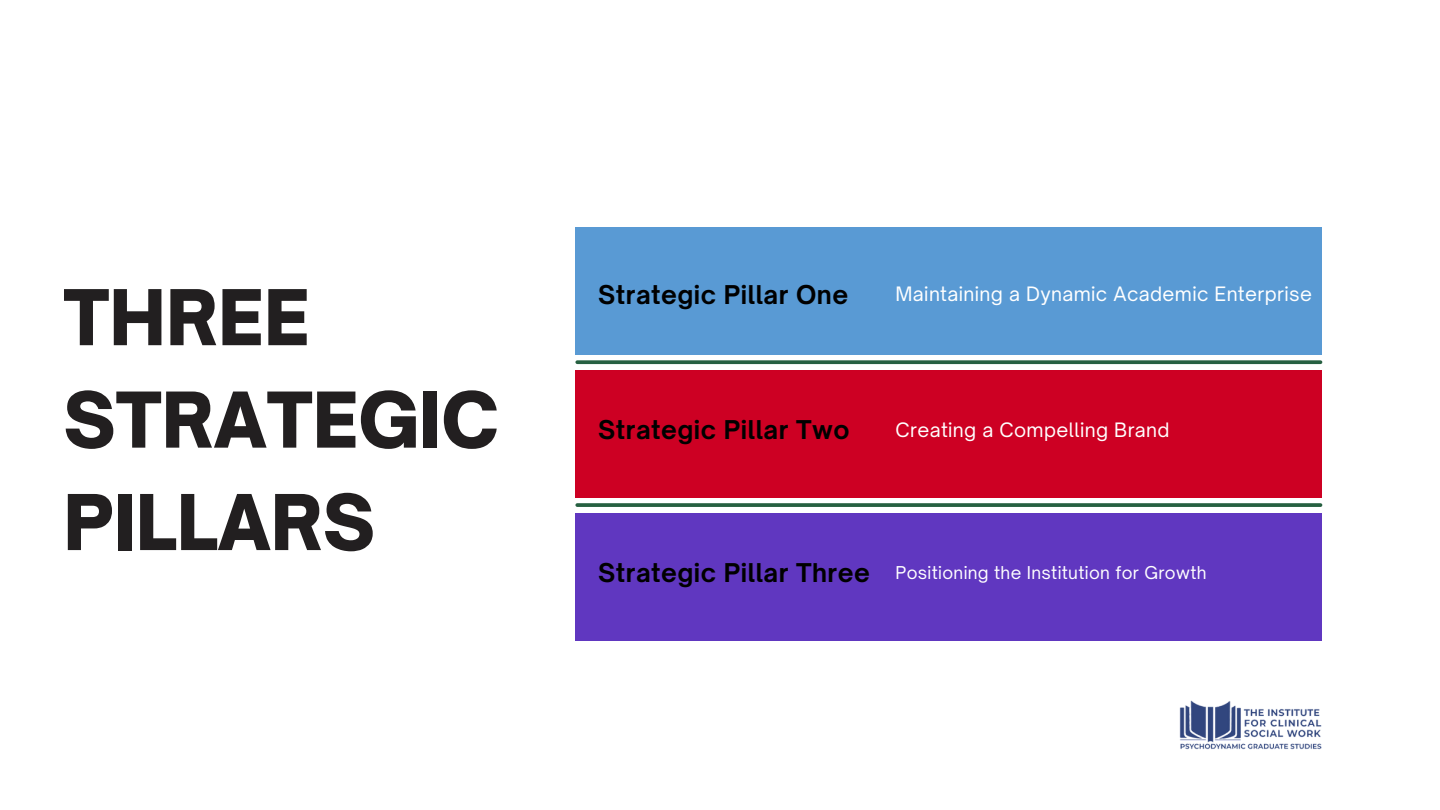
<style>
.page{position:relative;width:1440px;height:810px;background:#fff}
.page>*{position:absolute;margin:0;border:0;box-sizing:border-box;transform-origin:0 0}
.t1{font:900 73.5px/102.4px "Open Sauce One";color:#221f20}
.t2{font:700 24.8px "Open Sauce One";letter-spacing:.02em;color:#000}
.t3{font:19px "Open Sauce One";letter-spacing:.02em;color:#fff}
.t4{font:16.9px "Open Sauce One";letter-spacing:.02em;color:#fff}
</style>
<div class="page">
<svg style="left:577px;top:360px;width:744px;height:4px;background:#376c50"></svg>
<svg style="left:577px;top:503px;width:744px;height:4px;background:#33694c"></svg>
<img style="left:1180px;top:701px;width:142px;height:48px">
<div style="left:575px;top:227px;width:747px;height:127px;background:#599ad4"></div>
<div style="left:575px;top:370px;width:747px;height:127px;background:#cd0023"></div>
<div style="left:575px;top:513px;width:747px;height:127px;background:#6037c0"></div>
<h2 class="t2" style="left:598px;top:279px;width:252px">Strategic Pillar One</h2>
<h1 class="t1" style="left:63px;top:266px;width:437px">THREE<br>STRATEGIC<br>PILLARS</h1>
<p class="t3" style="left:896px;top:282px;width:418px">Maintaining a Dynamic Academic Enterprise</p>
<h2 class="t2" style="left:598px;top:414px;width:253px">Strategic Pillar Two</h2>
<p class="t3" style="left:896px;top:418px;width:276px">Creating a Compelling Brand</p>
<h2 class="t2" style="left:598px;top:557px;width:273px">Strategic Pillar Three</h2>
<p class="t4" style="left:896px;top:562px;width:313px">Positioning the Institution for Growth</p>
</div>
